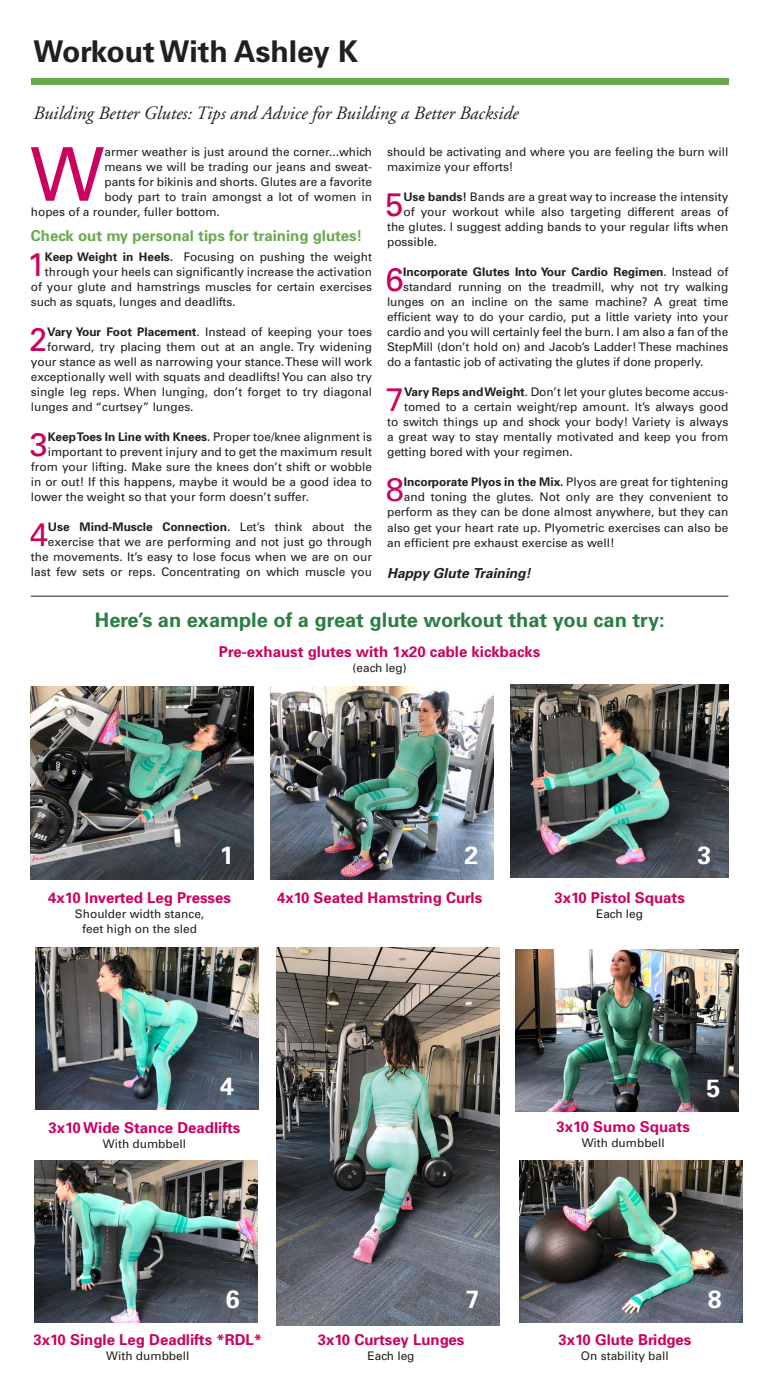
<style>
.page{position:relative;width:765px;height:1395px;background:#fff}
.page>*{position:absolute;margin:0;border:0;box-sizing:border-box;transform-origin:0 0}
.Body_Copy{font:74.25px "Univers";color:#ca0360}
.Body_Copy-2{font:32.62px "Univers";color:#ca0360}
.Head{font:700 30px "Univers";color:#231f20}
.Head-2{font:700 25px "Univers";color:#fff}
.Subhead{font:700 20px "Univers";color:#2d7e44}
.Byline{font:italic 18.75px "Adobe Garamond";color:#231f20}
.Body_Copy-3{font:700 15px "Univers";color:#ca0360}
.Body_Copy-4{font:700 15px "Univers";color:#6aa94e}
.Body_Copy-5{font:italic 700 13.75px "Univers";color:#231f20}
.Body_Copy-6{font:11.88px/15px "Univers";color:#231f20;text-align:right}
.Body_Copy-7{font:700 11.88px "Univers";color:#231f20}
.s1{font-weight:700}
.s2{font-weight:400}
</style>
<div class="page">
<div style="left:31px;top:78px;width:697px;height:7px;background:#6aa94e"></div>
<img style="left:31px;top:687px;width:223px;height:192px">
<img style="left:271px;top:687px;width:223px;height:192px">
<img style="left:511px;top:685px;width:217px;height:193px">
<hr style="left:31px;top:596px;width:697px;height:1px;background:#231f20">
<img style="left:516px;top:949px;width:223px;height:162px">
<img style="left:36px;top:947px;width:223px;height:162px">
<img style="left:277px;top:947px;width:223px;height:379px">
<img style="left:35px;top:1160px;width:223px;height:162px">
<img style="left:519px;top:1160px;width:223px;height:162px">
<p class="Head" style="left:33px;top:33px;width:326px">Workout With Ashley K</p>
<p class="Byline" style="left:33px;top:103px;width:487px">Building Better Glutes: Tips and Advice for Building a Better Backside</p>
<p class="Body_Copy" style="left:30px;top:131px;width:76px">W</p>
<p class="Body_Copy-6" style="left:104px;top:144px;width:269px">armer weather is just around the corner...which</p>
<p class="Body_Copy-6" style="left:104px;top:159px;width:269px">means we will be trading our jeans and sweat-</p>
<p class="Body_Copy-6" style="left:104px;top:174px;width:269px">pants for bikinis and shorts. Glutes are a favorite</p>
<p class="Body_Copy-6" style="left:104px;top:189px;width:269px">body part to train amongst a lot of women in</p>
<p class="Body_Copy-6" style="left:31px;top:204px;width:191px">hopes of a rounder, fuller bottom.</p>
<p class="Body_Copy-4" style="left:31px;top:226px;width:333px">Check out my personal tips for training glutes!</p>
<p class="Body_Copy-2" style="left:27px;top:246px;width:20px">1</p>
<p class="Body_Copy-6" style="left:45px;top:250px;width:329px"><span class="s1">Keep Weight in Heels.</span> Focusing on pushing the weight</p>
<p class="Body_Copy-6" style="left:45px;top:265px;width:329px">through your heels can significantly increase the activation</p>
<p class="Body_Copy-6" style="left:31px;top:280px;width:343px">of your glute and hamstrings muscles for certain exercises</p>
<p class="Body_Copy-6" style="left:31px;top:295px;width:206px">such as squats, lunges and deadlifts.</p>
<p class="Body_Copy-2" style="left:29px;top:321px;width:20px">2</p>
<p class="Body_Copy-6" style="left:47px;top:325px;width:326px"><span class="s1">Vary Your Foot Placement</span>. Instead of keeping your toes</p>
<p class="Body_Copy-6" style="left:47px;top:340px;width:326px">forward, try placing them out at an angle. Try widening</p>
<p class="Body_Copy-6" style="left:31px;top:355px;width:343px">your stance as well as narrowing your stance. These will work</p>
<p class="Body_Copy-6" style="left:31px;top:370px;width:343px">exceptionally well with squats and deadlifts! You can also try</p>
<p class="Body_Copy-6" style="left:31px;top:385px;width:343px">single leg reps. When lunging, don’t forget to try diagonal</p>
<p class="Body_Copy-6" style="left:31px;top:400px;width:164px">lunges and “curtsey” lunges.</p>
<p class="Body_Copy-2" style="left:30px;top:426px;width:20px">3</p>
<p class="Body_Copy-6" style="left:48px;top:430px;width:326px"><span class="s1">Keep Toes In Line with Knees.</span> Proper toe/knee alignment is</p>
<p class="Body_Copy-6" style="left:48px;top:445px;width:326px">important to prevent injury and to get the maximum result</p>
<p class="Body_Copy-6" style="left:31px;top:460px;width:343px">from your lifting. Make sure the knees don’t shift or wobble</p>
<p class="Body_Copy-6" style="left:31px;top:475px;width:343px">in or out! If this happens, maybe it would be a good idea to</p>
<p class="Body_Copy-6" style="left:31px;top:490px;width:280px">lower the weight so that your form doesn’t suffer.</p>
<p class="Body_Copy-2" style="left:30px;top:516px;width:20px">4</p>
<p class="Body_Copy-6" style="left:31px;top:520px;width:343px"><span class="s1">Use Mind-Muscle Connection.</span> Let’s think about the exercise that we are performing and not just go through the movements. It’s easy to lose focus when we are on our last few sets or reps. Concentrating on which muscle you</p>
<p class="Body_Copy-6" style="left:387px;top:144px;width:343px;text-align:left">should be activating and where you are feeling the burn will maximize your efforts!</p>
<p class="Body_Copy-2" style="left:385px;top:185px;width:20px">5</p>
<p class="Body_Copy-6" style="left:403px;top:189px;width:326px"><span class="s1">Use bands!</span> Bands are a great way to increase the intensity</p>
<p class="Body_Copy-6" style="left:403px;top:204px;width:326px">of your workout while also targeting different areas of</p>
<p class="Body_Copy-6" style="left:387px;top:219px;width:343px">the glutes. I suggest adding bands to your regular lifts when</p>
<p class="Body_Copy-6" style="left:387px;top:234px;width:52px">possible.</p>
<p class="Body_Copy-2" style="left:385px;top:260px;width:20px">6</p>
<p class="Body_Copy-7" style="left:403px;top:264px;width:327px">Incorporate Glutes Into Your Cardio Regimen<span class="s2">. Instead of</span></p>
<p class="Body_Copy-6" style="left:403px;top:279px;width:327px">standard running on the treadmill, why not try walking</p>
<p class="Body_Copy-6" style="left:387px;top:294px;width:343px">lunges on an incline on the same machine? A great time</p>
<p class="Body_Copy-6" style="left:387px;top:309px;width:343px">efficient way to do your cardio, put a little variety into your</p>
<p class="Body_Copy-6" style="left:387px;top:324px;width:343px">cardio and you will certainly feel the burn. I am also a fan of the</p>
<p class="Body_Copy-6" style="left:387px;top:339px;width:343px">StepMill (don’t hold on) and Jacob’s Ladder! These machines</p>
<p class="Body_Copy-6" style="left:387px;top:354px;width:318px">do a fantastic job of activating the glutes if done properly.</p>
<p class="Body_Copy-2" style="left:386px;top:380px;width:20px">7</p>
<p class="Body_Copy-6" style="left:404px;top:384px;width:326px"><span class="s1">Vary Reps and Weight</span>. Don’t let your glutes become accus-</p>
<p class="Body_Copy-6" style="left:404px;top:399px;width:326px">tomed to a certain weight/rep amount. It’s always good</p>
<p class="Body_Copy-6" style="left:387px;top:414px;width:343px">to switch things up and shock your body! Variety is always</p>
<p class="Body_Copy-6" style="left:387px;top:429px;width:343px">a great way to stay mentally motivated and keep you from</p>
<p class="Body_Copy-6" style="left:387px;top:444px;width:187px">getting bored with your regimen.</p>
<p class="Body_Copy-2" style="left:386px;top:470px;width:20px">8</p>
<p class="Body_Copy-6" style="left:404px;top:474px;width:326px"><span class="s1">Incorporate Plyos in the Mix.</span> Plyos are great for tightening</p>
<p class="Body_Copy-6" style="left:404px;top:489px;width:326px">and toning the glutes. Not only are they convenient to</p>
<p class="Body_Copy-6" style="left:387px;top:505px;width:343px">perform as they can be done almost anywhere, but they can</p>
<p class="Body_Copy-6" style="left:387px;top:520px;width:343px">also get your heart rate up. Plyometric exercises can also be</p>
<p class="Body_Copy-6" style="left:387px;top:535px;width:229px">an efficient pre exhaust exercise as well!</p>
<p class="Body_Copy-5" style="left:387px;top:565px;width:145px">Happy Glute Training!</p>
<p class="Subhead" style="left:95px;top:608px;width:571px">Here’s an example of a great glute workout that you can try:</p>
<p class="Body_Copy-3" style="left:219px;top:643px;width:323px">Pre-exhaust glutes with 1x20 cable kickbacks</p>
<p class="Body_Copy-6" style="left:353px;top:660px;width:56px">(each leg)</p>
<p class="Head-2" style="left:220px;top:840px;width:15px">1</p>
<p class="Head-2" style="left:465px;top:840px;width:15px">2</p>
<p class="Head-2" style="left:698px;top:840px;width:15px">3</p>
<p class="Body_Copy-3" style="left:48px;top:889px;width:184px">4x10 Inverted Leg Presses</p>
<p class="Body_Copy-6" style="left:75px;top:907px;width:131px;text-align:center">Shoulder width stance, feet high on the sled</p>
<p class="Body_Copy-3" style="left:277px;top:889px;width:207px">4x10 Seated Hamstring Curls</p>
<p class="Body_Copy-3" style="left:554px;top:889px;width:132px">3x10 Pistol Squats</p>
<p class="Body_Copy-6" style="left:596px;top:907px;width:48px">Each leg</p>
<p class="Head-2" style="left:220px;top:1071px;width:15px">4</p>
<p class="Head-2" style="left:707px;top:1073px;width:15px">5</p>
<p class="Body_Copy-3" style="left:49px;top:1119px;width:193px">3x10 Wide Stance Deadlifts</p>
<p class="Body_Copy-6" style="left:103px;top:1137px;width:85px">With dumbbell</p>
<p class="Body_Copy-3" style="left:557px;top:1118px;width:135px">3x10 Sumo Squats</p>
<p class="Body_Copy-6" style="left:582px;top:1135px;width:85px">With dumbbell</p>
<p class="Head-2" style="left:226px;top:1284px;width:15px">6</p>
<p class="Head-2" style="left:466px;top:1284px;width:15px">7</p>
<p class="Head-2" style="left:708px;top:1284px;width:15px">8</p>
<p class="Body_Copy-3" style="left:33px;top:1330px;width:230px">3x10 Single Leg Deadlifts *RDL*</p>
<p class="Body_Copy-6" style="left:106px;top:1348px;width:85px">With dumbbell</p>
<p class="Body_Copy-3" style="left:318px;top:1330px;width:148px">3x10 Curtsey Lunges</p>
<p class="Body_Copy-6" style="left:368px;top:1348px;width:48px">Each leg</p>
<p class="Body_Copy-3" style="left:558px;top:1330px;width:134px">3x10 Glute Bridges</p>
<p class="Body_Copy-6" style="left:581px;top:1348px;width:89px">On stability ball</p>
</div>
